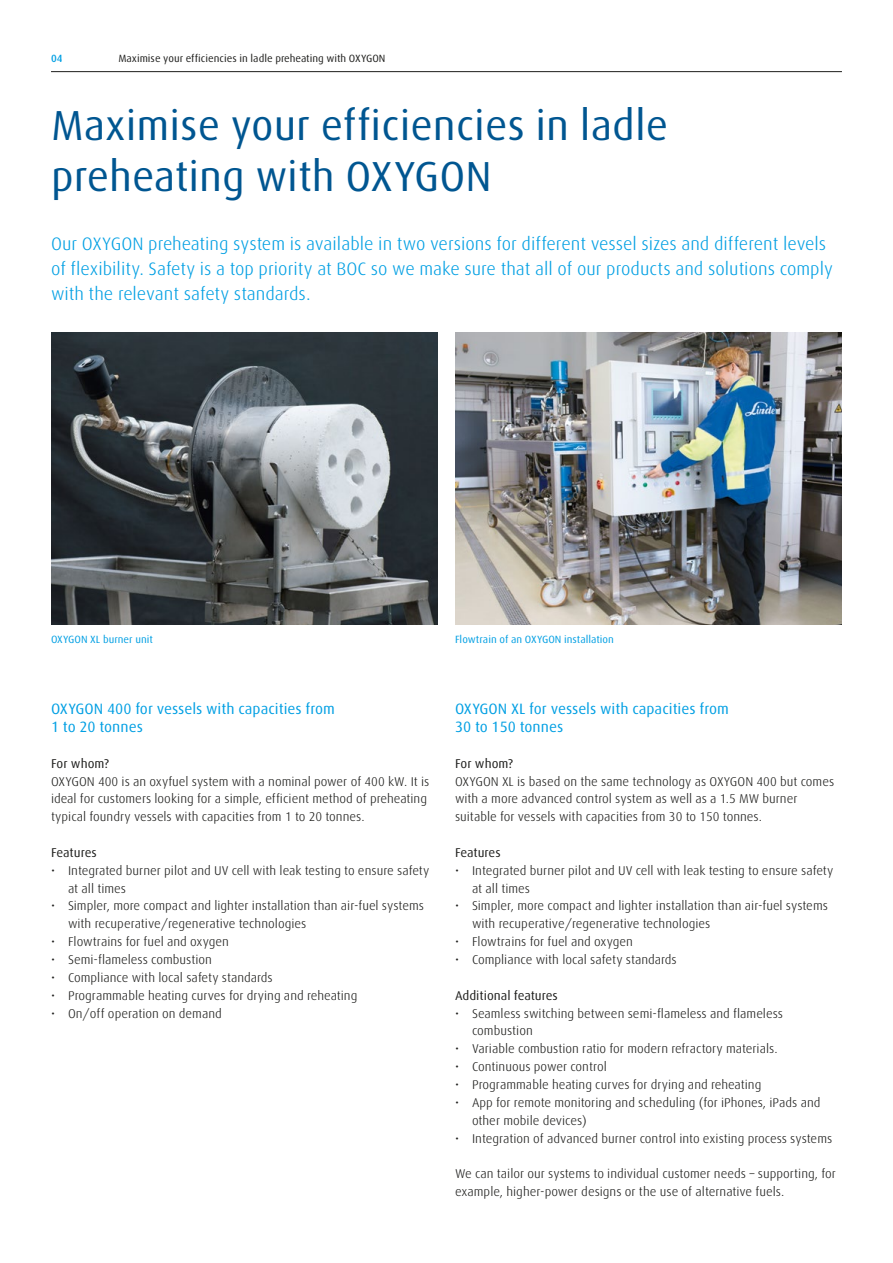
<style>
.page{position:relative;width:893px;height:1263px;background:#fff}
.page>*{position:absolute;margin:0;border:0;box-sizing:border-box;transform-origin:0 0}
.t1{font:42px/50.4px "Linde Dax Global";color:#005691}
.t2{font:300 18px/25.2px "Linde Dax Global";color:#009fe3}
.t3{font:15px/17.9px "Linde Dax Global";color:#009fe3}
.t4{font:300 12.75px/17.9px "Linde Dax Global";color:#1d1d1b}
.t5{font:12.75px "Linde Dax Global";letter-spacing:-.005em;color:#1d1d1b}
.t6{font:10.5px "Linde Dax Global";color:#1d1d1b}
.t7{font:10.5px "Linde Dax Global";color:#009fe3}
.t8{font:500 10.5px "Linde Dax Global";color:#009fe3}
</style>
<div class="page">
<hr style="left:51px;top:71px;width:791px;height:1px;background:#1d1d1b">
<img style="left:51px;top:332px;width:387px;height:293px">
<img style="left:455px;top:332px;width:387px;height:293px">
<p class="t8" style="left:51px;top:52px;width:13px">04</p>
<p class="t6" style="left:118px;top:52px;width:269px">Maximise your efficiencies in ladle preheating with OXYGON</p>
<h1 class="t1" style="left:51px;top:100px;width:619px">Maximise your efficiencies in ladle preheating with OXYGON</h1>
<p class="t2" style="left:51px;top:231px;width:783px">Our OXYGON preheating system is available in two versions for different vessel sizes and different levels of flexibility. Safety is a top priority at BOC so we make sure that all of our products and solutions comply with the relevant safety standards.</p>
<p class="t7" style="left:51px;top:633px;width:104px">OXYGON XL burner unit</p>
<p class="t7" style="left:455px;top:633px;width:161px">Flowtrain of an OXYGON installation</p>
<p class="t3" style="left:51px;top:700px;width:285px">OXYGON 400 for vessels with capacities from<br>1 to 20 tonnes</p>
<p class="t5" style="left:51px;top:756px;width:60px">For whom?</p>
<p class="t4" style="left:51px;top:772px;width:380px">OXYGON 400 is an oxyfuel system with a nominal power of 400 kW. It is ideal for customers looking for a simple, efficient method of preheating typical foundry vessels with capacities from 1 to 20 tonnes.</p>
<p class="t5" style="left:51px;top:845px;width:47px">Features</p>
<p class="t4" style="left:68px;top:861px;width:363px;text-indent:-17px">• Integrated burner pilot and UV cell with leak testing to ensure safety at all times</p>
<p class="t4" style="left:68px;top:897px;width:358px;text-indent:-17px">• Simpler, more compact and lighter installation than air-fuel systems with recuperative/regenerative technologies</p>
<p class="t4" style="left:51px;top:933px;width:179px">• Flowtrains for fuel and oxygen</p>
<p class="t4" style="left:51px;top:951px;width:162px">• Semi-flameless combustion</p>
<p class="t4" style="left:51px;top:968px;width:223px">• Compliance with local safety standards</p>
<p class="t4" style="left:51px;top:986px;width:308px">• Programmable heating curves for drying and reheating</p>
<p class="t4" style="left:51px;top:1004px;width:172px">• On/off operation on demand</p>
<p class="t3" style="left:455px;top:700px;width:275px">OXYGON XL for vessels with capacities from<br>30 to 150 tonnes</p>
<p class="t5" style="left:455px;top:756px;width:60px">For whom?</p>
<p class="t4" style="left:455px;top:772px;width:381px">OXYGON XL is based on the same technology as OXYGON 400 but comes with a more advanced control system as well as a 1.5 MW burner suitable for vessels with capacities from 30 to 150 tonnes.</p>
<p class="t5" style="left:455px;top:845px;width:47px">Features</p>
<p class="t4" style="left:472px;top:861px;width:363px;text-indent:-17px">• Integrated burner pilot and UV cell with leak testing to ensure safety at all times</p>
<p class="t4" style="left:472px;top:897px;width:358px;text-indent:-17px">• Simpler, more compact and lighter installation than air-fuel systems with recuperative/regenerative technologies</p>
<p class="t4" style="left:455px;top:933px;width:179px">• Flowtrains for fuel and oxygen</p>
<p class="t4" style="left:455px;top:951px;width:223px">• Compliance with local safety standards</p>
<p class="t5" style="left:455px;top:988px;width:104px">Additional features</p>
<p class="t4" style="left:472px;top:1004px;width:313px;text-indent:-17px">• Seamless switching between semi-flameless and flameless combustion</p>
<p class="t4" style="left:455px;top:1040px;width:324px">• Variable combustion ratio for modern refractory materials.</p>
<p class="t4" style="left:455px;top:1058px;width:153px">• Continuous power control</p>
<p class="t4" style="left:455px;top:1076px;width:308px">• Programmable heating curves for drying and reheating</p>
<p class="t4" style="left:472px;top:1093px;width:350px;text-indent:-17px">• App for remote monitoring and scheduling (for iPhones, iPads and other mobile devices)</p>
<p class="t4" style="left:455px;top:1129px;width:379px">• Integration of advanced burner control into existing process systems</p>
<p class="t4" style="left:455px;top:1165px;width:382px">We can tailor our systems to individual customer needs – supporting, for example, higher-power designs or the use of alternative fuels.</p>
</div>
